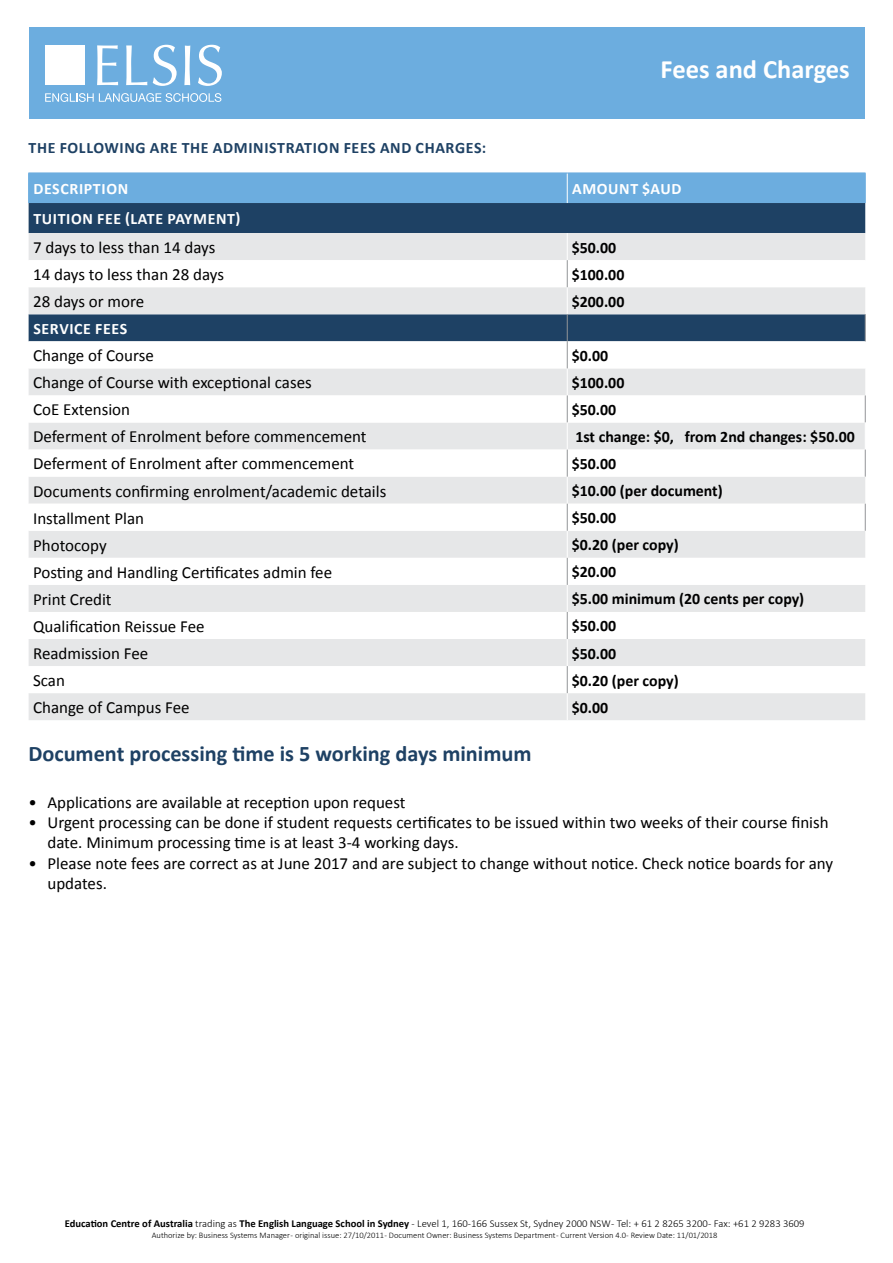
<style>
.page{position:relative;width:893px;height:1263px;background:#fff}
.page>*{position:absolute;margin:0;border:0;box-sizing:border-box;transform-origin:0 0}
.t1{font:700 26.55px "Calibri";color:#fff}
.t2{font:700 22.2px "Calibri";color:#1e4164}
.t3{font:16.95px/20.4px "Calibri";color:#000}
.t4{font:700 15.9px "Calibri";color:#000}
.t5{font:700 15.9px "Calibri";letter-spacing:.04em;color:#fff}
.t6{font:700 15.9px "Calibri";letter-spacing:.04em;color:#1e4164}
.t7{font:300 10.65px "Calibri";color:#000}
.t8{font:300 8.55px "Calibri";color:#000}
.s1{font-weight:700}
</style>
<div class="page">
<div style="left:29px;top:28px;width:836px;height:91px;background:#6caddf"></div>
<div style="left:45px;top:45px;width:20px;height:20px;background:#fff"></div>
<div style="left:65px;top:45px;width:20px;height:20px;background:#fff"></div>
<div style="left:65px;top:66px;width:20px;height:19px;background:#fff"></div>
<div style="left:45px;top:66px;width:20px;height:19px;background:#fff"></div>
<svg style="left:97px;top:45px;width:21px;height:40px"></svg>
<svg style="left:126px;top:45px;width:21px;height:40px"></svg>
<svg style="left:153px;top:45px;width:24px;height:41px"></svg>
<svg style="left:184px;top:45px;width:6px;height:40px"></svg>
<svg style="left:198px;top:45px;width:24px;height:41px"></svg>
<svg style="left:45px;top:93px;width:176px;height:9px"></svg>
<div style="left:29px;top:174px;width:836px;height:29px;background:#6caddf"></div>
<div style="left:29px;top:203px;width:836px;height:30px;background:#1e4164"></div>
<div style="left:29px;top:233px;width:836px;height:487px;background:#e6e7e8"></div>
<svg style="left:29px;top:260px;width:836px;height:433px"></svg>
<hr style="left:567px;top:173px;width:1px;height:30px;background:#fff">
<hr style="left:28px;top:173px;width:539px;height:1px;background:#6caddf">
<hr style="left:28px;top:173px;width:1px;height:30px;background:#6caddf">
<hr style="left:567px;top:173px;width:298px;height:1px;background:#6caddf">
<hr style="left:865px;top:173px;width:1px;height:30px;background:#6caddf">
<svg style="left:865px;top:314px;width:1px;height:27px"></svg>
<svg style="left:865px;top:395px;width:1px;height:82px"></svg>
<svg style="left:567px;top:233px;width:1px;height:487px"></svg>
<svg style="left:865px;top:504px;width:1px;height:27px"></svg>
<h1 class="t1" style="left:661px;top:52px;width:191px">Fees and Charges</h1>
<p class="t6" style="left:29px;top:138px;width:459px">THE FOLLOWING ARE THE ADMINISTRATION FEES AND CHARGES:</p>
<p class="t5" style="left:33px;top:178px;width:96px">DESCRIPTION</p>
<p class="t5" style="left:572px;top:178px;width:111px">AMOUNT $AUD</p>
<p class="t5" style="left:33px;top:209px;width:208px">TUITION FEE (LATE PAYMENT)</p>
<p class="t3" style="left:33px;top:237px;width:184px">7 days to less than 14 days</p>
<p class="t4" style="left:572px;top:237px;width:46px">$50.00</p>
<p class="t3" style="left:33px;top:264px;width:192px">14 days to less than 28 days</p>
<p class="t4" style="left:572px;top:264px;width:54px">$100.00</p>
<p class="t3" style="left:33px;top:291px;width:113px">28 days or more</p>
<p class="t4" style="left:572px;top:291px;width:54px">$200.00</p>
<p class="t5" style="left:33px;top:318px;width:95px">SERVICE FEES</p>
<p class="t3" style="left:33px;top:345px;width:122px">Change of Course</p>
<p class="t4" style="left:572px;top:345px;width:38px">$0.00</p>
<p class="t3" style="left:33px;top:372px;width:280px">Change of Course with exceptional cases</p>
<p class="t4" style="left:572px;top:372px;width:54px">$100.00</p>
<p class="t3" style="left:33px;top:400px;width:99px">CoE Extension</p>
<p class="t4" style="left:572px;top:399px;width:46px">$50.00</p>
<p class="t3" style="left:33px;top:427px;width:335px">Deferment of Enrolment before commencement</p>
<p class="t4" style="left:575px;top:427px;width:281px">1st change: $0, from 2nd changes: $50.00</p>
<p class="t3" style="left:33px;top:454px;width:323px">Deferment of Enrolment after commencement</p>
<p class="t4" style="left:572px;top:454px;width:46px">$50.00</p>
<p class="t3" style="left:33px;top:481px;width:355px">Documents confirming enrolment/academic details</p>
<p class="t4" style="left:572px;top:481px;width:153px">$10.00 (per document)</p>
<p class="t3" style="left:33px;top:508px;width:113px">Installment Plan</p>
<p class="t4" style="left:572px;top:508px;width:46px">$50.00</p>
<p class="t3" style="left:33px;top:535px;width:75px">Photocopy</p>
<p class="t4" style="left:572px;top:535px;width:108px">$0.20 (per copy)</p>
<p class="t3" style="left:33px;top:562px;width:301px">Posting and Handling Certificates admin fee</p>
<p class="t4" style="left:572px;top:562px;width:46px">$20.00</p>
<p class="t3" style="left:33px;top:589px;width:80px">Print Credit</p>
<p class="t4" style="left:572px;top:589px;width:234px">$5.00 minimum (20 cents per copy)</p>
<p class="t3" style="left:33px;top:616px;width:173px">Qualification Reissue Fee</p>
<p class="t4" style="left:572px;top:616px;width:46px">$50.00</p>
<p class="t3" style="left:33px;top:643px;width:117px">Readmission Fee</p>
<p class="t4" style="left:572px;top:643px;width:46px">$50.00</p>
<p class="t3" style="left:33px;top:670px;width:33px">Scan</p>
<p class="t4" style="left:572px;top:670px;width:108px">$0.20 (per copy)</p>
<p class="t3" style="left:33px;top:697px;width:158px">Change of Campus Fee</p>
<p class="t4" style="left:572px;top:697px;width:38px">$0.00</p>
<h2 class="t2" style="left:28px;top:739px;width:505px">Document processing time is 5 working days minimum</h2>
<p class="t3" style="left:28px;top:792px;width:379px">• Applications are available at reception upon request</p>
<p class="t3" style="left:47px;top:812px;width:783px;text-indent:-19px">• Urgent processing can be done if student requests certificates to be issued within two weeks of their course finish date. Minimum processing time is at least 3-4 working days.</p>
<p class="t3" style="left:47px;top:853px;width:787px;text-indent:-19px">• Please note fees are correct as at June 2017 and are subject to change without notice. Check notice boards for any updates.</p>
<p class="t7" style="left:65px;top:1217px;width:741px"><span class="s1">Education Centre of Australia</span> trading as <span class="s1">The English Language School in Sydney</span> - Level 1, 160-166 Sussex St, Sydney 2000 NSW - Tel: + 61 2 8265 3200 - Fax: +61 2 9283 3609</p>
<p class="t8" style="left:152px;top:1229px;width:567px">Authorize by: Business Systems Manager - original issue: 27/10/2011 - Document Owner: Business Systems Department - Current Version 4.0- Review Date: 11/01/2018</p>
</div>
